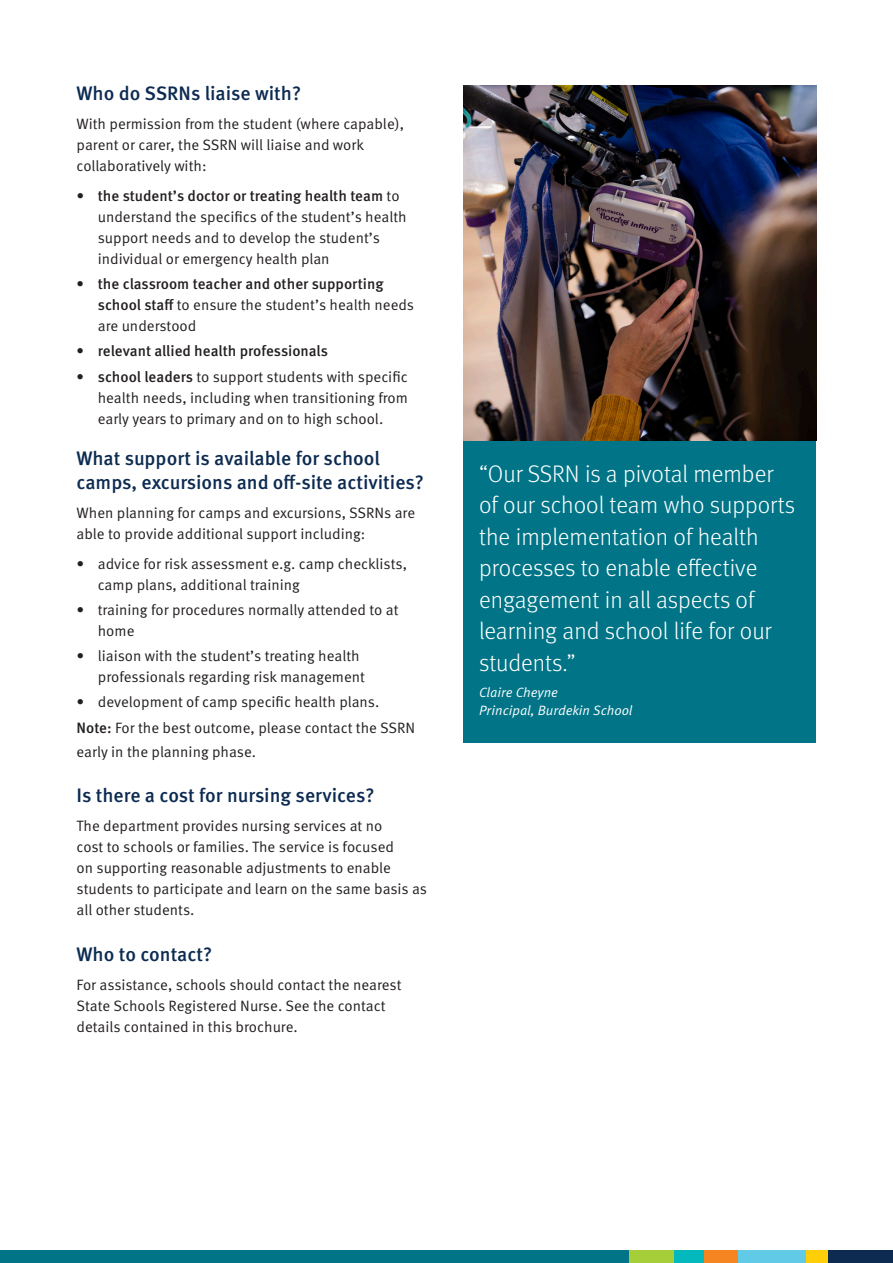
<style>
.page{position:relative;width:893px;height:1263px;background:#fff}
.page>*{position:absolute;margin:0;border:0;box-sizing:border-box;transform-origin:0 0}
.Body_copy__Meta10{font:300 24px/31.5px "Meta OT";color:#fff}
.Heading_3__EDIT{font:500 19.5px/24px "Meta OT";color:#0d2b51}
.Body_copy__Meta10-2{font:15px/21px "Meta OT Norm";color:#231f20}
.t1{font:500 15px/21px "Meta OT";color:#231f20}
.Body_copy__Meta10-3{font:13.5px/18px "Meta OT Norm Ita";color:#fff}
.s1{font-family:"Meta OT";font-weight:500}
.s2{font-family:"Meta OT Norm";font-weight:400}
</style>
<div class="page">
<div style="left:463px;top:297px;width:353px;height:446px;background:#017587"></div>
<img style="left:463px;top:85px;width:353px;height:355px">
<div style="left:0;top:1250px;width:893px;height:13px;background:#017587"></div>
<div style="left:827px;top:1250px;width:66px;height:13px;background:#0d2b51"></div>
<div style="left:806px;top:1250px;width:21px;height:13px;background:#fece08"></div>
<div style="left:737px;top:1250px;width:69px;height:13px;background:#61cbe7"></div>
<div style="left:703px;top:1250px;width:34px;height:13px;background:#f58520"></div>
<div style="left:674px;top:1250px;width:29px;height:13px;background:#03b9bd"></div>
<div style="left:629px;top:1250px;width:45px;height:13px;background:#a6ce39"></div>
<p class="Heading_3__EDIT" style="left:77px;top:81px;width:226px">Who do SSRNs liaise with?</p>
<p class="Body_copy__Meta10-2" style="left:77px;top:114px;width:329px">With permission from the student (where capable), parent or carer, the SSRN will liaise and work collaboratively with:</p>
<p class="Body_copy__Meta10-2" style="left:98px;top:185px;width:310px;text-indent:-21px">• <span class="s1">the student’s doctor or treating health team</span> to understand the specifics of the student’s health support needs and to develop the student’s individual or emergency health plan</p>
<p class="t1" style="left:98px;top:274px;width:318px;text-indent:-21px">• the classroom teacher and other supporting school staff <span class="s2">to ensure the student’s health needs are understood</span></p>
<p class="t1" style="left:77px;top:341px;width:253px">• relevant allied health professionals</p>
<p class="Body_copy__Meta10-2" style="left:98px;top:366px;width:312px;text-align:justify;text-indent:-21px"><span class="s1">• school leaders</span> to support students with specific health needs, including when transitioning from early years to primary and on to high school.</p>
<p class="Heading_3__EDIT" style="left:77px;top:446px;width:349px">What support is available for school camps, excursions and off-site activities?</p>
<p class="Body_copy__Meta10-2" style="left:77px;top:503px;width:340px">When planning for camps and excursions, SSRNs are able to provide additional support including:</p>
<p class="Body_copy__Meta10-2" style="left:98px;top:553px;width:311px;text-indent:-21px">• advice for risk assessment e.g. camp checklists, camp plans, additional training</p>
<p class="Body_copy__Meta10-2" style="left:98px;top:599px;width:302px;text-indent:-21px">• training for procedures normally attended to at home</p>
<p class="Body_copy__Meta10-2" style="left:98px;top:646px;width:269px;text-indent:-21px">• liaison with the student’s treating health professionals regarding risk management</p>
<p class="Body_copy__Meta10-2" style="left:77px;top:692px;width:304px">• development of camp specific health plans.</p>
<p class="Body_copy__Meta10-2" style="left:77px;top:716px;width:340px;line-height:24px"><span class="s1">Note:</span> For the best outcome, please contact the SSRN early in the planning phase.</p>
<p class="Heading_3__EDIT" style="left:77px;top:783px;width:300px">Is there a cost for nursing services?</p>
<p class="Body_copy__Meta10-2" style="left:77px;top:816px;width:352px">The department provides nursing services at no<br>cost to schools or families. The service is focused<br>on supporting reasonable adjustments to enable students to participate and learn on the same basis as all other students.</p>
<p class="Heading_3__EDIT" style="left:77px;top:942px;width:137px">Who to contact?</p>
<p class="Body_copy__Meta10-2" style="left:77px;top:975px;width:327px">For assistance, schools should contact the nearest<br>State Schools Registered Nurse. See the contact details contained in this brochure.</p>
<p class="Body_copy__Meta10" style="left:479px;top:458px;width:318px">“Our SSRN is a pivotal member of our school team who supports the implementation of health processes to enable effective engagement in all aspects of learning and school life for our students.”</p>
<p class="Body_copy__Meta10-3" style="left:479px;top:684px;width:155px">Claire Cheyne<br>Principal, Burdekin School</p>
</div>
